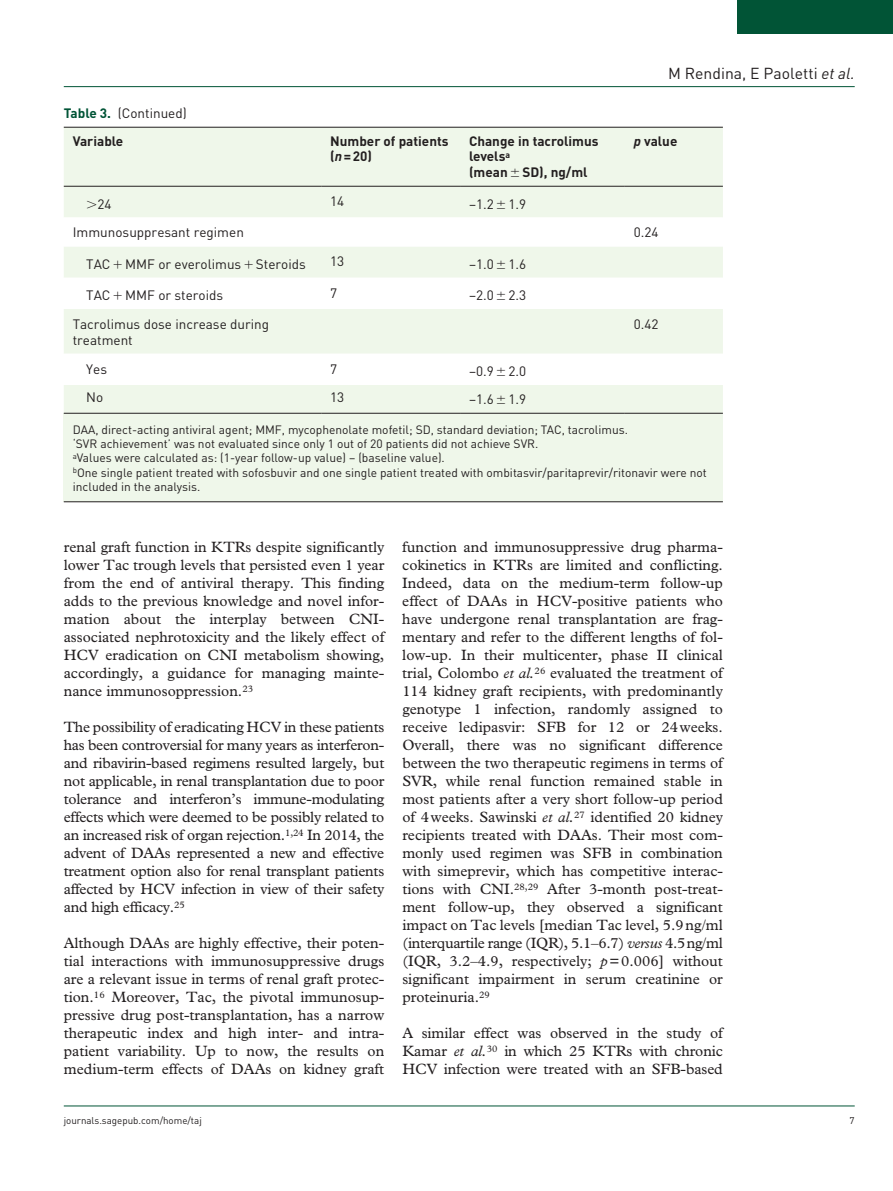
<style>
.page{position:relative;width:893px;height:1191px;background:#fff}
.page>*{position:absolute;margin:0;border:0;box-sizing:border-box;transform-origin:0 0}
.t1{font:15.75px "DIN";color:#231f20}
.t2{font:15px/18px "Plantin Std";color:#231f20;text-align:justify}
.t3{font:13.5px/15.8px "DIN";color:#231f20}
.t4{font:700 13.5px/15.8px "DIN";color:#231f20}
.t5{font:12px/14.2px "DIN";color:#231f20}
.t6{font:9.75px "DIN";color:#231f20}
.s1{font-weight:700;color:#015436}
.s2{font-style:italic}
</style>
<div class="page">
<hr style="left:64px;top:86px;width:791px;height:1px;background:#015436">
<hr style="left:64px;top:1105px;width:791px;height:1px;background:#015436">
<div style="left:738px;top:0;width:155px;height:34px;background:#015436"></div>
<div style="left:64px;top:413px;width:659px;height:88px;background:#eff7ea"></div>
<hr style="left:64px;top:501px;width:659px;height:1px;background:#231f20">
<div style="left:64px;top:128px;width:659px;height:285px;background:#eff7ea"></div>
<svg style="left:64px;top:217px;width:659px;height:168px"></svg>
<hr style="left:64px;top:186px;width:257px;height:1px;background:#231f20">
<hr style="left:321px;top:186px;width:139px;height:1px;background:#231f20">
<hr style="left:460px;top:186px;width:165px;height:1px;background:#231f20">
<hr style="left:625px;top:186px;width:98px;height:1px;background:#231f20">
<hr style="left:64px;top:413px;width:257px;height:1px;background:#231f20">
<hr style="left:321px;top:413px;width:139px;height:1px;background:#231f20">
<hr style="left:460px;top:413px;width:165px;height:1px;background:#231f20">
<hr style="left:625px;top:413px;width:98px;height:1px;background:#231f20">
<hr style="left:64px;top:127px;width:659px;height:1px;background:#231f20">
<svg style="left:511px;top:169px;width:8px;height:8px"></svg>
<svg style="left:87px;top:200px;width:9px;height:8px"></svg>
<svg style="left:497px;top:200px;width:8px;height:8px"></svg>
<svg style="left:114px;top:260px;width:8px;height:8px"></svg>
<svg style="left:245px;top:260px;width:8px;height:8px"></svg>
<svg style="left:497px;top:260px;width:8px;height:8px"></svg>
<svg style="left:114px;top:292px;width:8px;height:7px"></svg>
<svg style="left:497px;top:292px;width:8px;height:7px"></svg>
<svg style="left:497px;top:367px;width:8px;height:8px"></svg>
<svg style="left:497px;top:396px;width:8px;height:8px"></svg>
<p class="t3" style="left:64px;top:105px;width:125px"><span class="s1">Table 3.</span> (Continued)</p>
<p class="t1" style="left:668px;top:63px;width:188px">M Rendina, E Paoletti <span class="s2">et al.</span></p>
<p class="t4" style="left:73px;top:132px;width:52px">Variable</p>
<p class="t4" style="left:330px;top:132px;width:120px">Number of patients (<span class="s2">n</span>=20)</p>
<p class="t4" style="left:469px;top:132px;width:131px">Change in tacrolimus levels<sup>a<br></sup>(mean SD), ng/ml</p>
<p class="t4" style="left:634px;top:132px;width:45px"><span class="s2">p</span> value</p>
<p class="t3" style="left:98px;top:195px;width:16px">24</p>
<p class="t3" style="left:330px;top:193px;width:16px">14</p>
<p class="t3" style="left:469px;top:195px;width:59px">−1.2 1.9</p>
<p class="t3" style="left:73px;top:224px;width:173px">Immunosuppresant regimen</p>
<p class="t3" style="left:634px;top:224px;width:26px">0.24</p>
<p class="t3" style="left:86px;top:256px;width:221px">TAC MMF or everolimus Steroids</p>
<p class="t3" style="left:330px;top:253px;width:16px">13</p>
<p class="t3" style="left:469px;top:256px;width:59px">−1.0 1.6</p>
<p class="t3" style="left:86px;top:287px;width:138px">TAC MMF or steroids</p>
<p class="t3" style="left:330px;top:285px;width:9px">7</p>
<p class="t3" style="left:469px;top:287px;width:59px">−2.0 2.3</p>
<p class="t3" style="left:73px;top:316px;width:198px">Tacrolimus dose increase during treatment</p>
<p class="t3" style="left:634px;top:316px;width:26px">0.42</p>
<p class="t3" style="left:86px;top:361px;width:22px">Yes</p>
<p class="t3" style="left:330px;top:361px;width:9px">7</p>
<p class="t3" style="left:469px;top:363px;width:59px">−0.9 2.0</p>
<p class="t3" style="left:86px;top:389px;width:19px">No</p>
<p class="t3" style="left:330px;top:389px;width:16px">13</p>
<p class="t3" style="left:469px;top:391px;width:59px">−1.6 1.9</p>
<p class="t5" style="left:73px;top:422px;width:636px">DAA, direct-acting antiviral agent; MMF, mycophenolate mofetil; SD, standard deviation; TAC, tacrolimus.<br>‘SVR achievement’ was not evaluated since only 1 out of 20 patients did not achieve SVR.<br><sup>a</sup>Values were calculated as: (1-year follow-up value) − (baseline value).<br><sup>b</sup>One single patient treated with sofosbuvir and one single patient treated with ombitasvir/paritaprevir/ritonavir were not included in the analysis.</p>
<p class="t2" style="left:64px;top:538px;width:322px">renal graft function in KTRs despite significantly lower Tac trough levels that persisted even 1 year from the end of antiviral therapy. This finding adds to the previous knowledge and novel infor&shy;mation about the interplay between CNI&shy;associated nephrotoxicity and the likely effect of HCV eradication on CNI metabolism showing, accordingly, a guidance for managing mainte&shy;nance immunosoppression.<sup>23</sup></p>
<p class="t2" style="left:64px;top:718px;width:322px">The possibility of eradicating HCV in these patients has been controversial for many years as interferon&shy;and ribavirin-based regimens resulted largely, but not applicable, in renal transplantation due to poor tolerance and interferon’s immune-modulating effects which were deemed to be possibly related to an increased risk of organ rejection.<sup>1,24</sup> In 2014, the advent of DAAs represented a new and effective treatment option also for renal transplant patients affected by HCV infection in view of their safety and high efficacy.<sup>25</sup></p>
<p class="t2" style="left:64px;top:934px;width:322px">Although DAAs are highly effective, their poten&shy;tial interactions with immunosuppressive drugs are a relevant issue in terms of renal graft protec&shy;tion.<sup>16</sup> Moreover, Tac, the pivotal immunosup&shy;pressive drug post-transplantation, has a narrow therapeutic index and high inter- and intra&shy;patient variability. Up to now, the results on medium-term effects of DAAs on kidney graft</p>
<p class="t2" style="left:402px;top:538px;width:322px">function and immunosuppressive drug pharma&shy;cokinetics in KTRs are limited and conflicting.<br>Indeed, data on the medium-term follow-up effect of DAAs in HCV-positive patients who have undergone renal transplantation are frag&shy;mentary and refer to the different lengths of fol&shy;low-up. In their multicenter, phase II clinical trial, Colombo <span class="s2">et al.</span><sup>26</sup> evaluated the treatment of 114 kidney graft recipients, with predominantly genotype 1 infection, randomly assigned to receive ledipasvir: SFB for 12 or 24weeks.<br>Overall, there was no significant difference between the two therapeutic regimens in terms of SVR, while renal function remained stable in most patients after a very short follow-up period of 4weeks. Sawinski <span class="s2">et al.</span><sup>27</sup> identified 20 kidney recipients treated with DAAs. Their most com&shy;monly used regimen was SFB in combination with simeprevir, which has competitive interac&shy;tions with CNI.<sup>28,29</sup> After 3-month post-treat&shy;ment follow-up, they observed a significant impact on Tac levels [median Tac level, 5.9ng/ml (interquartile range (IQR), 5.1–6.7) <span class="s2">versus</span> 4.5ng/ml (IQR, 3.2–4.9, respectively; <span class="s2">p</span>=0.006] without significant impairment in serum creatinine or proteinuria.<sup>29</sup></p>
<p class="t2" style="left:402px;top:1024px;width:322px">A similar effect was observed in the study of Kamar <span class="s2">et al.</span><sup>30</sup> in which 25 KTRs with chronic HCV infection were treated with an SFB-based</p>
<p class="t6" style="left:64px;top:1114px;width:140px">journals.sagepub.com/home/taj</p>
<p class="t6" style="left:850px;top:1114px;width:7px">7</p>
</div>
